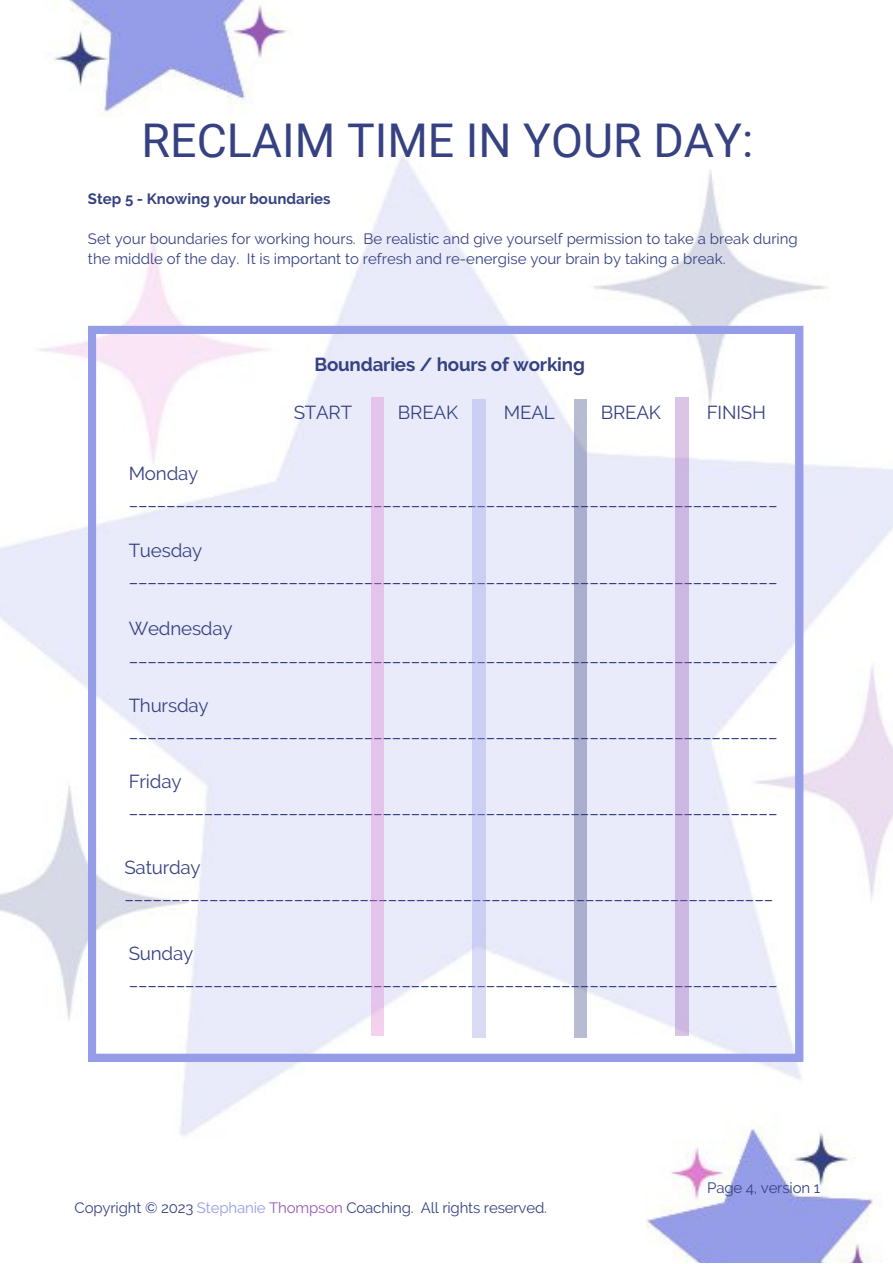
<style>
.page{position:relative;width:893px;height:1264px;background:#fff}
.page>*{position:absolute;margin:0;border:0;box-sizing:border-box;transform-origin:0 0}
.t1{font:46.5px "Roboto";color:#364182}
.t2{font:18.75px/26.1px "Raleway";letter-spacing:-.01em;color:#364182}
.t3{font:700 18.75px "Raleway";letter-spacing:-.01em;color:#364182}
.t4{font:15px/20.2px "Raleway";color:#364182}
.t5{font:700 15px "Raleway";color:#364182}
.s1{color:#959ce8}
.s2{color:#975ab6}
</style>
<div class="page">
<img style="left:0;top:0;width:892px;height:1262px">
<svg style="left:88px;top:326px;width:715px;height:735px;fill:#e9ebfa"></svg>
<div style="left:371px;top:397px;width:12px;height:639px;background:#e5c4eb"></div>
<svg style="left:473px;top:399px;width:12px;height:639px;background:#cdd0f3"></svg>
<svg style="left:574px;top:399px;width:12px;height:639px;background:#abb0d0"></svg>
<svg style="left:676px;top:397px;width:12px;height:639px;background:#cdb9e2"></svg>
<p class="t1" style="left:142px;top:114px;width:613px">RECLAIM TIME IN YOUR DAY:</p>
<p class="t5" style="left:88px;top:189px;width:244px">Step 5 - Knowing your boundaries</p>
<p class="t4" style="left:88px;top:229px;width:711px">Set your boundaries for working hours. Be realistic and give yourself permission to take a break during the middle of the day. It is important to refresh and re-energise your brain by taking a break.</p>
<p class="t3" style="left:314px;top:353px;width:272px">Boundaries / hours of working</p>
<p class="t2" style="left:293px;top:399px;width:60px">START</p>
<p class="t2" style="left:398px;top:399px;width:62px">BREAK</p>
<p class="t2" style="left:504px;top:399px;width:52px">MEAL</p>
<p class="t2" style="left:600px;top:399px;width:62px">BREAK</p>
<p class="t2" style="left:706px;top:399px;width:61px">FINISH</p>
<p class="t2" style="left:129px;top:460px;width:650px">Monday _____________________________________________________________________</p>
<p class="t2" style="left:129px;top:537px;width:650px">Tuesday _____________________________________________________________________</p>
<p class="t2" style="left:129px;top:615px;width:650px">Wednesday _____________________________________________________________________</p>
<p class="t2" style="left:129px;top:692px;width:650px">Thursday _____________________________________________________________________</p>
<p class="t2" style="left:129px;top:768px;width:650px">Friday _____________________________________________________________________</p>
<p class="t2" style="left:124px;top:854px;width:650px">Saturday _____________________________________________________________________</p>
<p class="t2" style="left:129px;top:939px;width:650px">Sunday _____________________________________________________________________</p>
<p class="t4" style="left:75px;top:1197px;width:474px">Copyright © 2023 <span class="s1">Stephanie</span> <span class="s2">Thompson</span> Coaching. All rights reserved.</p>
<p class="t4" style="left:707px;top:1177px;width:114px">Page 4, version 1</p>
</div>
